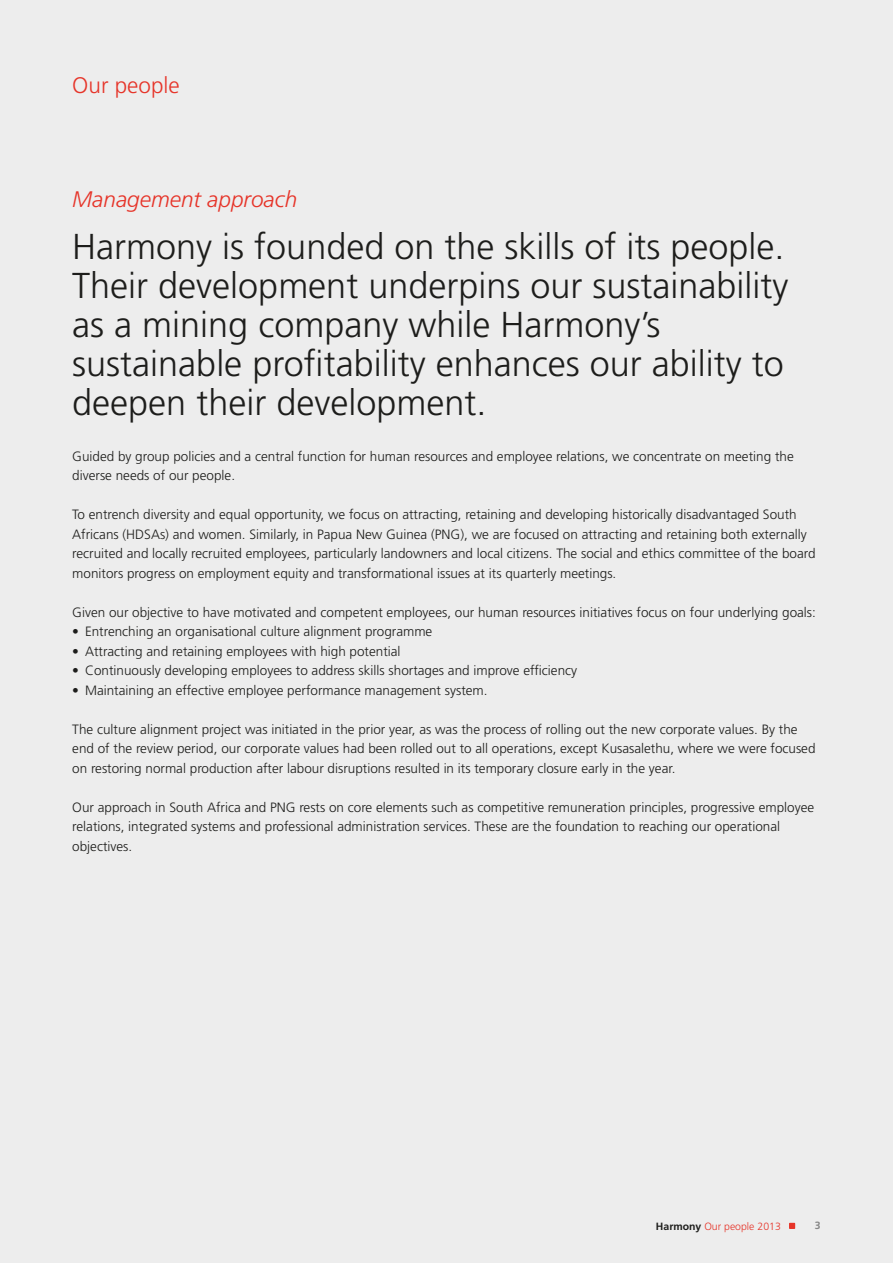
<style>
.page{position:relative;width:893px;height:1263px;background:#ededed}
.page>*{position:absolute;margin:0;border:0;box-sizing:border-box;transform-origin:0 0}
.t1{font:300 36px/39px "Frutiger LT Std";color:#1d1d1b}
.t2{font:italic 300 22.5px "Frutiger LT Std";color:#e63429}
.t3{font:300 22.5px "Frutiger LT Std";color:#e63429}
.t4{font:300 13.5px/19.5px "Frutiger LT Std";color:#1d1d1b}
.t5{font:300 10.5px "Frutiger LT Std";color:#e63429}
.t6{font:700 10.5px "Frutiger LT Std";color:#878787}
.s1{font-weight:700;color:#1d1d1b}
</style>
<div class="page">
<svg style="left:789px;top:1223px;width:6px;height:6px"></svg>
<h2 class="t3" style="left:72px;top:73px;width:109px">Our people</h2>
<h2 class="t2" style="left:72px;top:186px;width:227px">Management approach</h2>
<h1 class="t1" style="left:72px;top:228px;width:718px">Harmony is founded on the skills of its people.<br>Their development underpins our sustainability as a mining company while Harmony’s sustainable profitability enhances our ability to deepen their development.</h1>
<p class="t4" style="left:72px;top:447px;width:723px">Guided by group policies and a central function for human resources and employee relations, we concentrate on meeting the diverse needs of our people.</p>
<p class="t4" style="left:72px;top:505px;width:745px">To entrench diversity and equal opportunity, we focus on attracting, retaining and developing historically disadvantaged South Africans (HDSAs) and women. Similarly, in Papua New Guinea (PNG), we are focused on attracting and retaining both externally recruited and locally recruited employees, particularly landowners and local citizens. The social and ethics committee of the board monitors progress on employment equity and transformational issues at its quarterly meetings.</p>
<p class="t4" style="left:72px;top:603px;width:745px">Given our objective to have motivated and competent employees, our human resources initiatives focus on four underlying goals:</p>
<p class="t4" style="left:72px;top:622px;width:362px">• Entrenching an organisational culture alignment programme</p>
<p class="t4" style="left:72px;top:642px;width:330px">• Attracting and retaining employees with high potential</p>
<p class="t4" style="left:72px;top:661px;width:506px">• Continuously developing employees to address skills shortages and improve efficiency</p>
<p class="t4" style="left:72px;top:681px;width:417px">• Maintaining an effective employee performance management system.</p>
<p class="t4" style="left:72px;top:720px;width:745px">The culture alignment project was initiated in the prior year, as was the process of rolling out the new corporate values. By the end of the review period, our corporate values had been rolled out to all operations, except Kusasalethu, where we were focused on restoring normal production after labour disruptions resulted in its temporary closure early in the year.</p>
<p class="t4" style="left:72px;top:798px;width:743px">Our approach in South Africa and PNG rests on core elements such as competitive remuneration principles, progressive employee relations, integrated systems and professional administration services. These are the foundation to reaching our operational objectives.</p>
<p class="t5" style="left:656px;top:1221px;width:126px"><span class="s1">Harmony</span> Our people 2013</p>
<p class="t6" style="left:815px;top:1219px;width:7px">3</p>
</div>
